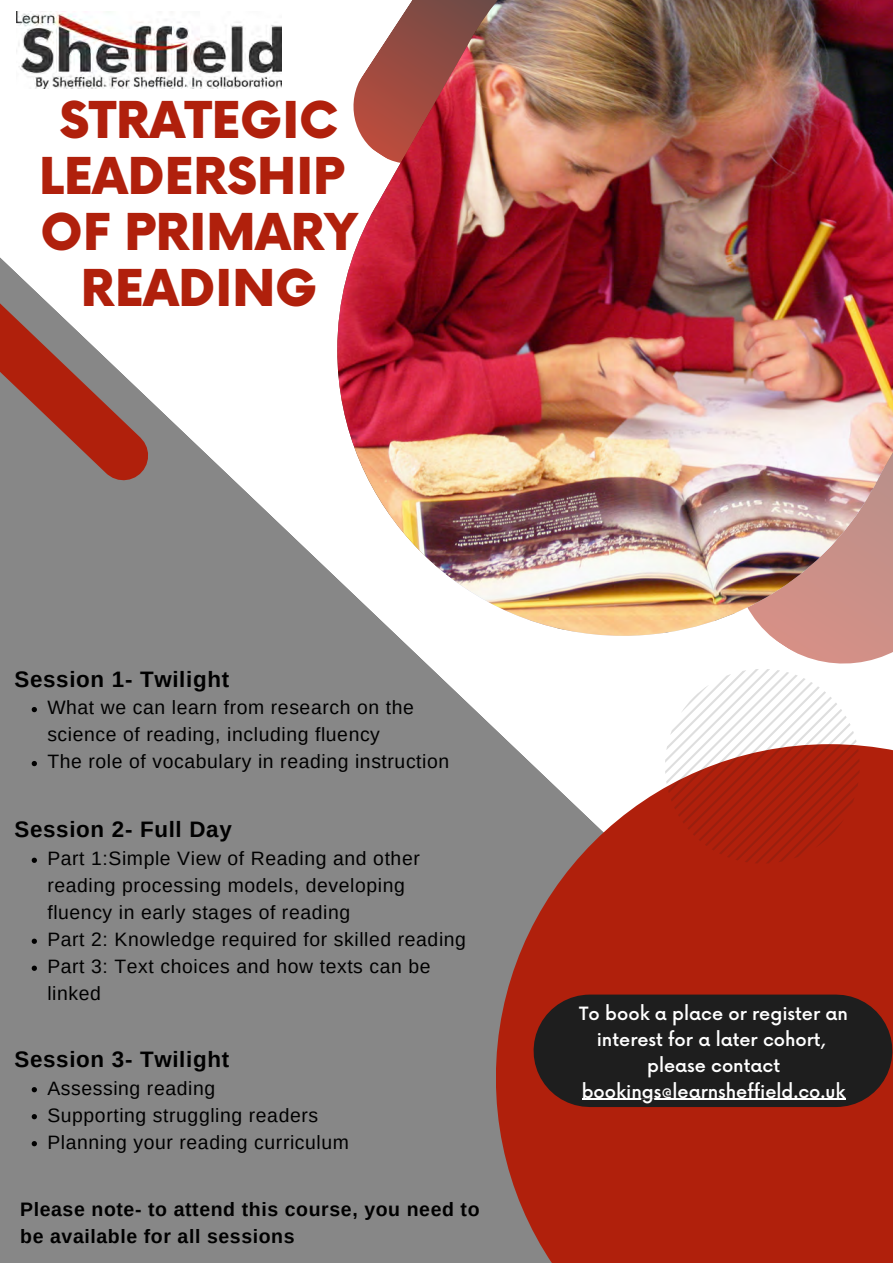
<style>
.page{position:relative;width:893px;height:1264px;background:#fff}
.page>*{position:absolute;margin:0;border:0;box-sizing:border-box;transform-origin:0 0}
.t1{font:900 49.5px/56.2px "Now";color:#b0200c;text-align:center}
.t2{font:700 22.35px "Arimo";letter-spacing:.03em;color:#000}
.t3{font:700 19.5px/27px "Arimo";letter-spacing:.03em;color:#000}
.t4{font:19.35px/27px "Arimo";letter-spacing:.03em;color:#000}
.t5{font:500 17.85px/25.8px "Now";color:#fff;text-align:center}
</style>
<div class="page">
<div style="left:0;top:441px;width:511px;height:821px;background:#878787"></div>
<svg style="left:0;top:257px;width:193px;height:268px"></svg>
<svg style="left:771px;top:636px;width:121px;height:28px;fill:#d59087"></svg>
<img style="left:337px;top:0;width:555px;height:636px">
<img style="left:337px;top:0;width:235px;height:185px">
<svg style="left:496px;top:744px;width:396px;height:518px;background:#a63727"></svg>
<svg style="left:665px;top:669px;width:194px;height:194px"></svg>
<div style="left:589px;top:994px;width:247px;height:112px;background:#1e1e1e"></div>
<hr style="left:581px;top:1098px;width:264px;height:1px;background:#fff">
<svg style="left:32px;top:707px;width:5px;height:5px"></svg>
<svg style="left:32px;top:761px;width:5px;height:5px"></svg>
<svg style="left:32px;top:857px;width:5px;height:5px"></svg>
<svg style="left:32px;top:938px;width:5px;height:5px"></svg>
<svg style="left:32px;top:965px;width:5px;height:5px"></svg>
<svg style="left:32px;top:1087px;width:5px;height:5px"></svg>
<svg style="left:32px;top:1114px;width:5px;height:5px"></svg>
<svg style="left:32px;top:1141px;width:5px;height:5px"></svg>
<img style="left:17px;top:11px;width:265px;height:78px">
<p class="t1" style="left:39px;top:95px;width:307px">STRATEGIC<br>LEADERSHIP</p>
<p class="t1" style="left:40px;top:207px;width:319px">OF PRIMARY<br>READING</p>
<p class="t2" style="left:14px;top:666px;width:216px">Session 1- Twilight</p>
<p class="t4" style="left:47px;top:694px;width:368px">What we can learn from research on the science of reading, including fluency</p>
<p class="t4" style="left:47px;top:748px;width:403px">The role of vocabulary in reading instruction</p>
<p class="t2" style="left:14px;top:817px;width:219px">Session 2- Full Day</p>
<p class="t4" style="left:47px;top:845px;width:374px">Part 1:Simple View of Reading and other reading processing models, developing fluency in early stages of reading</p>
<p class="t4" style="left:47px;top:925px;width:420px">Part 2: Knowledge required for skilled reading</p>
<p class="t4" style="left:47px;top:952px;width:385px">Part 3: Text choices and how texts can be linked</p>
<p class="t2" style="left:14px;top:1046px;width:216px">Session 3- Twilight</p>
<p class="t4" style="left:47px;top:1074px;width:169px">Assessing reading</p>
<p class="t4" style="left:47px;top:1101px;width:272px">Supporting struggling readers</p>
<p class="t4" style="left:47px;top:1128px;width:303px">Planning your reading curriculum</p>
<p class="t3" style="left:20px;top:1195px;width:461px">Please note- to attend this course, you need to be available for all sessions</p>
<p class="t5" style="left:579px;top:1001px;width:270px">To book a place or register an interest for a later cohort,</p>
<p class="t5" style="left:581px;top:1053px;width:265px">please contact bookings@learnsheffield.co.uk</p>
</div>
